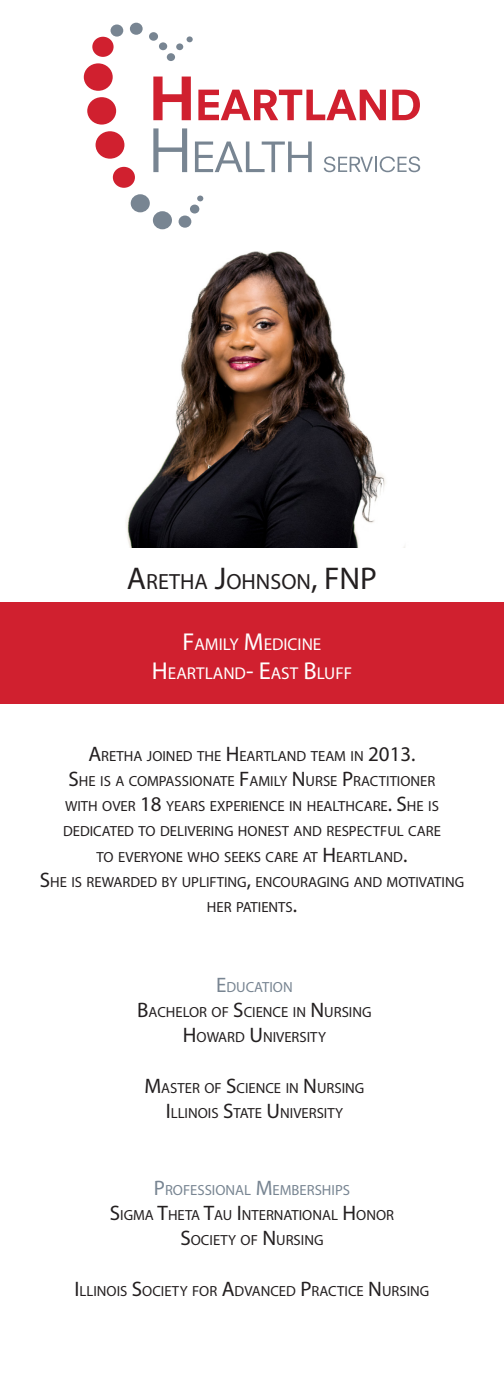
<style>
.page{position:relative;width:504px;height:1386px;background:#fff}
.page>*{position:absolute;margin:0;border:0;box-sizing:border-box;transform-origin:0 0}
.t1{font:22.05px "Myriad Pro";color:#231f20}
.t2{font:17.15px/29.4px "Myriad Pro";color:#fff;text-align:center}
.t3{font:14.7px/25.2px "Myriad Pro";color:#231f20;text-align:center}
.s1{font-size:31.5px}
.s2{font-size:24.5px}
.s3{font-size:21px}
.s4{font-size:21px;color:#788592}
.s5{color:#788592}
</style>
<div class="page">
<div style="left:96px;top:131px;width:28px;height:28px;background:#d0202f;border-radius:50%"></div>
<div style="left:149px;top:32px;width:9px;height:9px;background:#788592;border-radius:50%"></div>
<div style="left:113px;top:167px;width:22px;height:21px;background:#d0202f;border-radius:50%"></div>
<div style="left:84px;top:63px;width:29px;height:28px;background:#d0202f;border-radius:50%"></div>
<div style="left:87px;top:97px;width:29px;height:28px;background:#d0202f;border-radius:50%"></div>
<div style="left:92px;top:37px;width:22px;height:20px;background:#d0202f;border-radius:50%"></div>
<div style="left:130px;top:23px;width:13px;height:12px;background:#788592;border-radius:50%"></div>
<div style="left:111px;top:25px;width:12px;height:12px;background:#788592;border-radius:50%"></div>
<div style="left:159px;top:42px;width:8px;height:8px;background:#788592;border-radius:50%"></div>
<div style="left:167px;top:53px;width:8px;height:8px;background:#788592;border-radius:50%"></div>
<svg style="left:187px;top:36px;width:6px;height:6px"></svg>
<svg style="left:153px;top:77px;width:38px;height:43px"></svg>
<svg style="left:198px;top:90px;width:188px;height:30px"></svg>
<svg style="left:392px;top:90px;width:28px;height:30px"></svg>
<svg style="left:153px;top:128px;width:34px;height:44px"></svg>
<svg style="left:195px;top:142px;width:117px;height:30px"></svg>
<svg style="left:324px;top:156px;width:96px;height:16px"></svg>
<div style="left:153px;top:211px;width:19px;height:18px;background:#788592;border-radius:50%"></div>
<div style="left:131px;top:194px;width:19px;height:18px;background:#788592;border-radius:50%"></div>
<div style="left:179px;top:216px;width:12px;height:12px;background:#788592;border-radius:50%"></div>
<div style="left:190px;top:205px;width:9px;height:9px;background:#788592;border-radius:50%"></div>
<svg style="left:197px;top:196px;width:6px;height:5px"></svg>
<div style="left:176px;top:43px;width:7px;height:7px;background:#788592;border-radius:50%"></div>
<div style="left:0;top:602px;width:504px;height:102px;background:#d0202f"></div>
<img style="left:126px;top:251px;width:279px;height:296px">
<h1 class="t1" style="left:127px;top:568px;width:252px"><span class="s1">A</span>RETHA <span class="s1">J</span>OHNSON<span class="s1">, FNP</span></h1>
<p class="t2" style="left:152px;top:629px;width:192px"><span class="s2">F</span>AMILY <span class="s2">M</span> EDICINE<br><span class="s2">H</span> EARTLAND<span class="s2">- E</span>AST <span class="s2">B</span> LUFF</p>
<p class="t3" style="left:40px;top:743px;width:426px"><span class="s3">A</span>RETHA JOINED THE <span class="s3">H</span> EARTLAND TEAM IN <span class="s3">2013.<br>S</span>HE IS A COMPASSIONATE <span class="s3">F</span>AMILY <span class="s3">N</span> URSE <span class="s3">P</span>RACTITIONER<br>WITH OVER <span class="s3">18</span> YEARS EXPERIENCE IN HEALTHCARE<span class="s3">. S</span>HE IS DEDICATED TO DELIVERING HONEST AND RESPECTFUL CARE<br>TO EVERYONE WHO SEEKS CARE AT <span class="s3">H</span> EARTLAND<span class="s3">.<br>S</span>HE IS REWARDED BY UPLIFTING<span class="s3">,</span> ENCOURAGING AND MOTIVATING HER PATIENTS<span class="s3">.</span></p>
<p class="t3" style="left:137px;top:974px;width:236px"><span class="s4">E</span><span class="s5">DUCATION<br></span><span class="s3">B</span>ACHELOR OF <span class="s3">S</span>CIENCE IN <span class="s3">N</span> URSING<br><span class="s3">H</span> OWARD <span class="s3">U</span> NIVERSITY</p>
<p class="t3" style="left:144px;top:1075px;width:222px"><span class="s3">M</span>ASTER OF <span class="s3">S</span>CIENCE IN <span class="s3">N</span> URSING<br><span class="s3">I</span> LLINOIS <span class="s3">S</span>TATE <span class="s3">U</span> NIVERSITY</p>
<p class="t3" style="left:110px;top:1177px;width:286px"><span class="s4">P</span><span class="s5">ROFESSIONAL</span> <span class="s4">M</span> <span class="s5">EMBERSHIPS<br></span><span class="s3">S</span>IGMA <span class="s3">T</span>HETA <span class="s3">T</span>AU <span class="s3">I</span> NTERNATIONAL <span class="s3">H</span> ONOR<br><span class="s3">S</span>OCIETY OF <span class="s3">N</span> URSING</p>
<p class="t3" style="left:75px;top:1278px;width:356px"><span class="s3">I</span> LLINOIS <span class="s3">S</span>OCIETY FOR <span class="s3">A</span>DVANCED <span class="s3">P</span>RACTICE <span class="s3">N</span> URSING</p>
</div>
